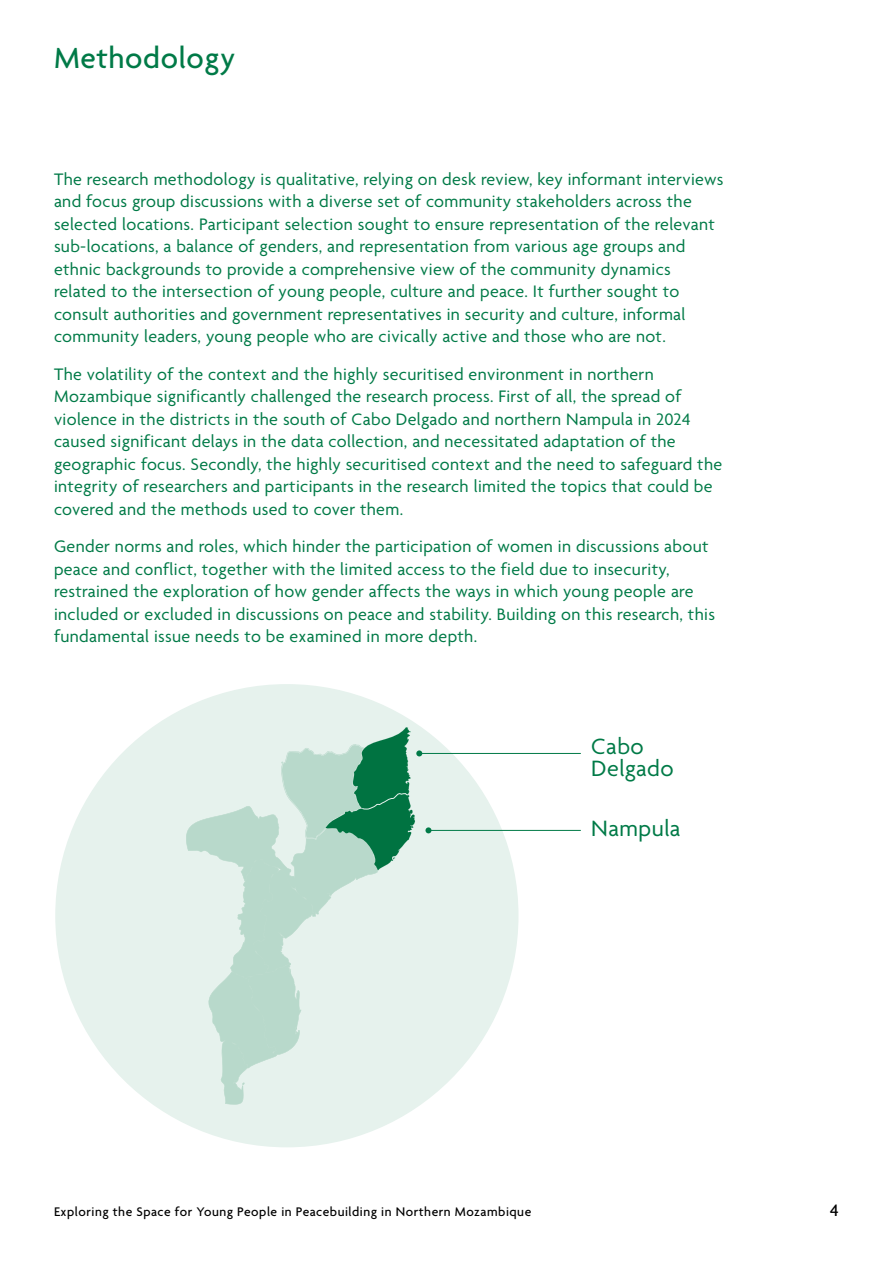
<style>
.page{position:relative;width:893px;height:1263px;background:#fff}
.page>*{position:absolute;margin:0;border:0;box-sizing:border-box;transform-origin:0 0}
.t1{font:500 31.5px "Agenda";letter-spacing:.02em;color:#007a47}
.t2{font:24px/22.5px "Agenda";letter-spacing:.02em;color:#007a47}
.t3{font:18px/22.5px "Agenda";letter-spacing:.02em;color:#007a47}
.t4{font:500 18px "Agenda";color:#000}
.t5{font:500 13.5px "Agenda";letter-spacing:.04em;color:#000}
</style>
<div class="page">
<div style="left:55px;top:684px;width:463px;height:463px;background:#e6f2ed;border-radius:50%"></div>
<hr style="left:419px;top:753px;width:162px;height:1px;background:#007a47">
<hr style="left:428px;top:830px;width:153px;height:1px;background:#007a47">
<svg style="left:186px;top:727px;width:245px;height:377px"></svg>
<h1 class="t1" style="left:54px;top:40px;width:183px">Methodology</h1>
<p class="t3" style="left:54px;top:169px;width:671px">The research methodology is qualitative, relying on desk review, key informant interviews and focus group discussions with a diverse set of community stakeholders across the selected locations. Participant selection sought to ensure representation of the relevant sub-locations, a balance of genders, and representation from various age groups and ethnic backgrounds to provide a comprehensive view of the community dynamics related to the intersection of young people, culture and peace. It further sought to consult authorities and government representatives in security and culture, informal community leaders, young people who are civically active and those who are not.</p>
<p class="t3" style="left:54px;top:364px;width:670px">The volatility of the context and the highly securitised environment in northern Mozambique significantly challenged the research process. First of all, the spread of violence in the districts in the south of Cabo Delgado and northern Nampula in 2024 caused significant delays in the data collection, and necessitated adaptation of the geographic focus. Secondly, the highly securitised context and the need to safeguard the integrity of researchers and participants in the research limited the topics that could be covered and the methods used to cover them.</p>
<p class="t3" style="left:54px;top:536px;width:662px">Gender norms and roles, which hinder the participation of women in discussions about peace and conflict, together with the limited access to the field due to insecurity, restrained the exploration of how gender affects the ways in which young people are included or excluded in discussions on peace and stability. Building on this research, this fundamental issue needs to be examined in more depth.</p>
<h2 class="t2" style="left:591px;top:736px;width:84px">Cabo<br>Delgado</h2>
<h2 class="t2" style="left:591px;top:818px;width:91px">Nampula</h2>
<p class="t5" style="left:54px;top:1205px;width:479px">Exploring the Space for Young People in Peacebuilding in Northern Mozambique</p>
<p class="t4" style="left:830px;top:1201px;width:10px">4</p>
</div>
